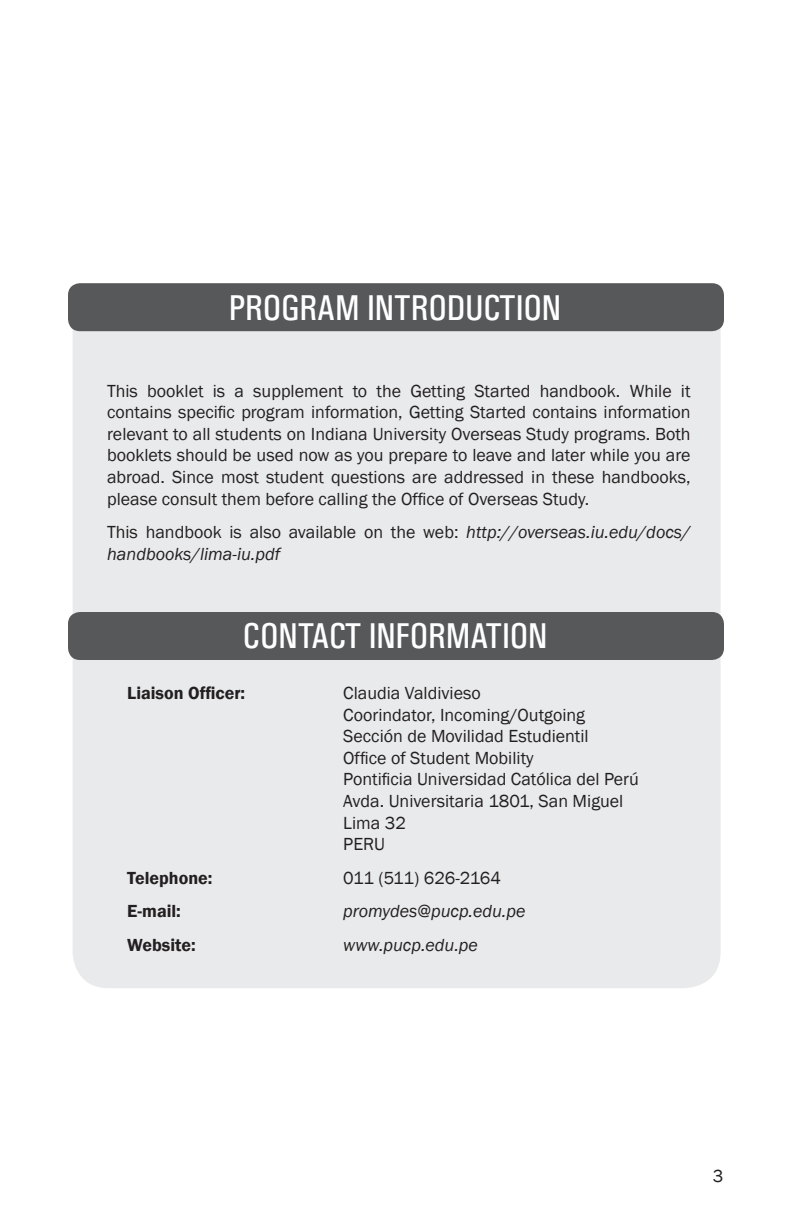
<style>
.page{position:relative;width:792px;height:1224px;background:#fff}
.page>*{position:absolute;margin:0;border:0;box-sizing:border-box;transform-origin:0 0}
.Box_Header{font:36px "Univers Condensed";letter-spacing:-.01em;color:#fff}
.Body_Text{font:18px/21.6px "Franklin Gothic";color:#231f20;text-align:justify}
.Contact_Info{font:18px/21.6px "Franklin Gothic";color:#231f20}
.Body_Text-2{font:italic 18px/21.6px "Franklin Gothic";color:#231f20}
.Contact_Info-2{font:600 18px "Franklin Gothic";color:#231f20}
.Contact_Info-3{font:italic 18px "Franklin Gothic";color:#231f20}
.Contact_Info-4{font:18px "Franklin Gothic";letter-spacing:-.02em;color:#231f20}
.s1{font-style:normal}
</style>
<div class="page">
<div style="left:73px;top:327px;width:648px;height:661px;background:#e9eaeb"></div>
<div style="left:68px;top:283px;width:656px;height:48px;background:#57585a;border-radius:12px"></div>
<div style="left:68px;top:612px;width:656px;height:48px;background:#57585a;border-radius:12px"></div>
<p class="Box_Header" style="left:229px;top:286px;width:334px">PROGRAM INTRODUCTION</p>
<p class="Body_Text" style="left:107px;top:380px;width:585px">This booklet is a supplement to the Getting Started handbook. While it contains specific program information, Getting Started contains information relevant to all students on Indiana University Overseas Study programs. Both booklets should be used now as you prepare to leave and later while you are abroad. Since most student questions are addressed in these handbooks, please consult them before calling the Office of Overseas Study.</p>
<p class="Body_Text-2" style="left:107px;top:522px;width:585px"><span class="s1">This handbook is also available on the web:</span> http://overseas.iu.edu/docs/ handbooks/lima-iu.pdf</p>
<p class="Box_Header" style="left:243px;top:615px;width:306px">CONTACT INFORMATION</p>
<p class="Contact_Info-2" style="left:127px;top:682px;width:119px">Liaison Officer:</p>
<p class="Contact_Info" style="left:343px;top:683px;width:297px">Claudia Valdivieso<br>Coorindator, Incoming/Outgoing<br>Sección de Movilidad Estudientil<br>Office of Student Mobility<br>Pontificia Universidad Católica del Perú<br>Avda. Universitaria 1801, San Miguel<br>Lima 32<br>PERU</p>
<p class="Contact_Info-2" style="left:127px;top:867px;width:87px">Telephone:</p>
<p class="Contact_Info-4" style="left:343px;top:867px;width:159px">011 (511) 626-2164</p>
<p class="Contact_Info-2" style="left:127px;top:900px;width:55px">E-mail:</p>
<p class="Contact_Info-3" style="left:343px;top:900px;width:184px">promydes@pucp.edu.pe</p>
<p class="Contact_Info-2" style="left:127px;top:934px;width:70px">Website:</p>
<p class="Contact_Info-3" style="left:343px;top:934px;width:136px">www.pucp.edu.pe</p>
<p class="Body_Text" style="left:713px;top:1165px;width:12px">3</p>
</div>
